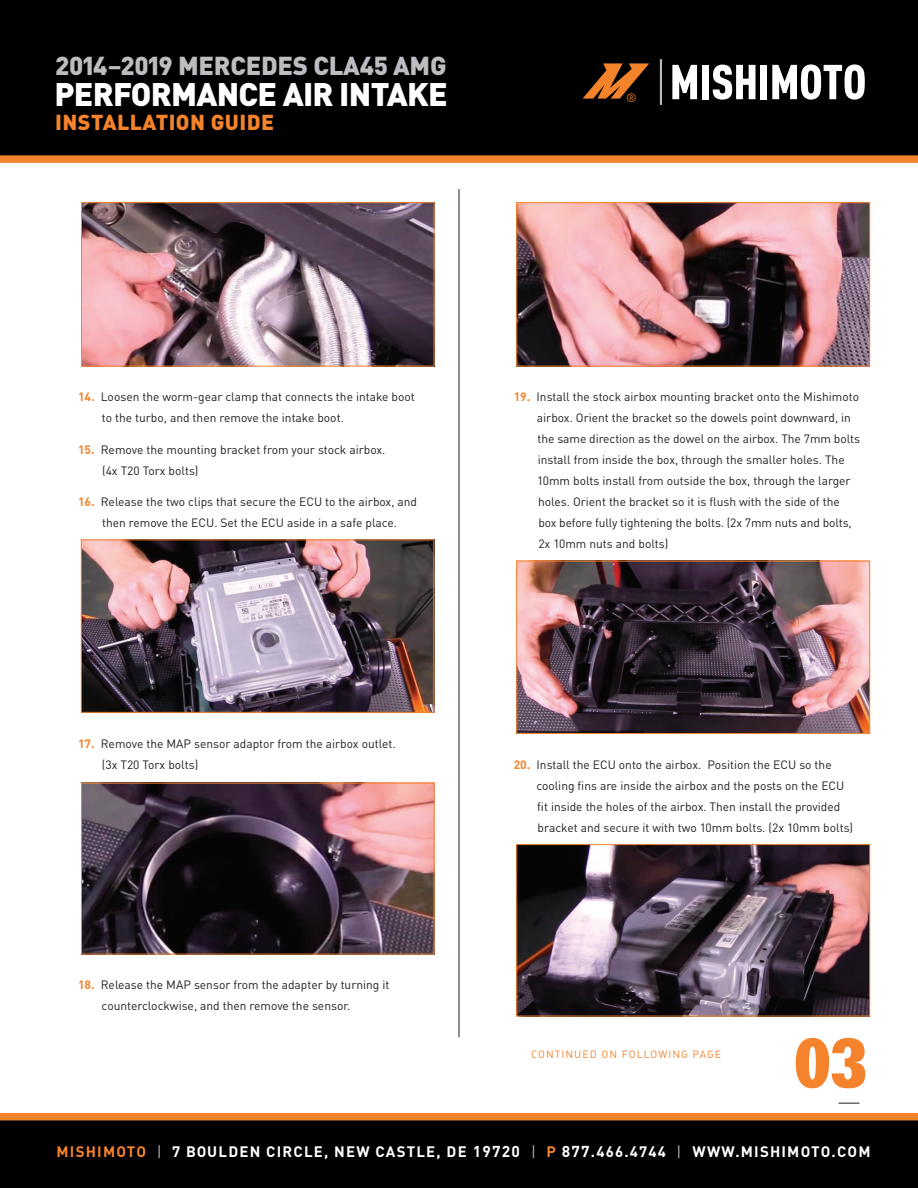
<style>
.page{position:relative;width:918px;height:1188px;background:#fff}
.page>*{position:absolute;margin:0;border:0;box-sizing:border-box;transform-origin:0 0}
.t1{font:72px "URW Egyptienne T Bold Extr Narr";color:#f5832b}
.t2{font:900 32.25px "DIN";letter-spacing:-.025em;color:#fff}
.t3{font:900 25.65px "DIN";letter-spacing:-.01em;color:#bcbdc0}
.t4{font:900 21.45px "DIN";letter-spacing:.02em;color:#f5832b}
.t5{font:700 15px "DIN";letter-spacing:.075em;color:#fff}
.t6{font:12px/21px "DIN";color:#231f20}
.t7{font:12px "DIN";color:#f5832b}
.t8{font:10.5px "DIN Regular Alternate";letter-spacing:.1em;color:#f5832b}
.s1{font-weight:700}
.s2{font-weight:700;color:#f5832b}
.s3{color:#f58424}
.s4{font-weight:400;color:#bcbdc0}
.s5{font-size:15.6px}
.s6{color:#f5832b}
</style>
<div class="page">
<div style="left:0;top:0;width:918px;height:163px;background:#000001"></div>
<svg style="left:672px;top:65px;width:25px;height:34px"></svg>
<div style="left:702px;top:65px;width:7px;height:34px;background:#fff"></div>
<svg style="left:713px;top:65px;width:43px;height:35px"></svg>
<div style="left:760px;top:65px;width:7px;height:34px;background:#fff"></div>
<svg style="left:772px;top:64px;width:93px;height:36px"></svg>
<svg style="left:583px;top:63px;width:66px;height:36px"></svg>
<hr style="left:660px;top:59px;width:2px;height:46px;background:#bcbdc0">
<svg style="left:839px;top:1103px;width:21px;height:1px"></svg>
<hr style="left:459px;top:189px;width:1px;height:848px;background:#231f20">
<svg style="left:0;top:1113px;width:918px;height:75px;fill:#000001"></svg>
<img style="left:83px;top:204px;width:349px;height:160px">
<div style="left:81px;top:202px;width:353px;height:164px;border:1px solid #f5832b"></div>
<img style="left:83px;top:542px;width:349px;height:169px">
<div style="left:81px;top:540px;width:353px;height:173px;border:1px solid #f5832b"></div>
<img style="left:83px;top:785px;width:349px;height:167px">
<div style="left:81px;top:783px;width:353px;height:171px;border:1px solid #f5832b"></div>
<img style="left:519px;top:204px;width:349px;height:160px">
<div style="left:517px;top:202px;width:353px;height:164px;border:1px solid #f5832b"></div>
<img style="left:519px;top:563px;width:349px;height:169px">
<div style="left:517px;top:561px;width:353px;height:173px;border:1px solid #f5832b"></div>
<img style="left:519px;top:846px;width:349px;height:168px">
<div style="left:517px;top:844px;width:353px;height:172px;border:1px solid #f5832b"></div>
<h3 class="t3" style="left:55px;top:48px;width:393px">2014<span class="s1">–</span>2019 MERCEDES CLA45 AMG</h3>
<h2 class="t2" style="left:54px;top:73px;width:395px">PERFORMANCE AIR INTAKE</h2>
<h3 class="t4" style="left:55px;top:108px;width:220px">INSTALLATION GUIDE</h3>
<p class="t7" style="left:626px;top:90px;width:12px">®</p>
<p class="t6" style="left:102px;top:386px;width:314px;text-indent:-24px"><span class="s2">14.</span> Loosen the worm-gear clamp that connects the intake boot to the turbo, and then remove the intake boot.</p>
<p class="t6" style="left:102px;top:439px;width:285px;text-indent:-24px"><span class="s2">15.</span> Remove the mounting bracket from your stock airbox. (4x T20 Torx bolts)</p>
<p class="t6" style="left:78px;top:491px;width:341px;text-align:center"><span class="s2">16.</span> Release the two clips that secure the ECU to the airbox, and then remove the ECU. Set the ECU aside in a safe place.</p>
<p class="t6" style="left:102px;top:733px;width:295px;text-indent:-24px"><span class="s2">17.</span> Remove the MAP sensor adaptor from the airbox outlet. (3x T20 Torx bolts)</p>
<p class="t6" style="left:102px;top:974px;width:289px;text-indent:-24px"><span class="s2">18.</span> Release the MAP sensor from the adapter by turning it counterclockwise, and then remove the sensor.</p>
<p class="t6" style="left:537px;top:386px;width:325px;text-indent:-23px"><span class="s2">19.</span> Install the stock airbox mounting bracket onto the Mishimoto airbox. Orient the bracket so the dowels point downward, in the same direction as the dowel on the airbox. The 7mm bolts install from inside the box, through the smaller holes. The 10mm bolts install from outside the box, through the larger holes. Orient the bracket so it is flush with the side of the<br>box before fully tightening the bolts. (2x 7mm nuts and bolts, 2x 10mm nuts and bolts)</p>
<p class="t6" style="left:536px;top:754px;width:318px;text-indent:-23px"><span class="s2">20.</span> Install the ECU onto the airbox. Position the ECU so the cooling fins are inside the airbox and the posts on the ECU fit inside the holes of the airbox. Then install the provided bracket and secure it with two 10mm bolts. (2x 10mm bolts)</p>
<p class="t8" style="left:531px;top:1047px;width:191px">CONTINUED ON FOLLOWING PAGE</p>
<h1 class="t1" style="left:794px;top:1020px;width:74px">03</h1>
<p class="t5" style="left:42px;top:1142px;width:771px"><span class="s3">MISHIMOTO</span> <span class="s4">|</span> 18 BOULDEN CIRCLE, NEW CASTLE, DE <span class="s5">19720</span> <span class="s4">|</span> <span class="s3">P</span> <span class="s5">1</span>.<span class="s5">877</span>.GOMISHI <span class="s4">|</span> WWW.MISHIMO</p>
<p class="t5" style="left:57px;top:1142px;width:815px"><span class="s6">MISHIMOTO</span> <span class="s4">|</span> 7 BOULDEN CIRCLE, NEW CASTLE, DE <span class="s5">19720</span> <span class="s4">|</span> <span class="s6">P</span> <span class="s5">877</span>.466.4744 <span class="s4">|</span> WWW.MISHIMOTO.COM</p>
</div>
